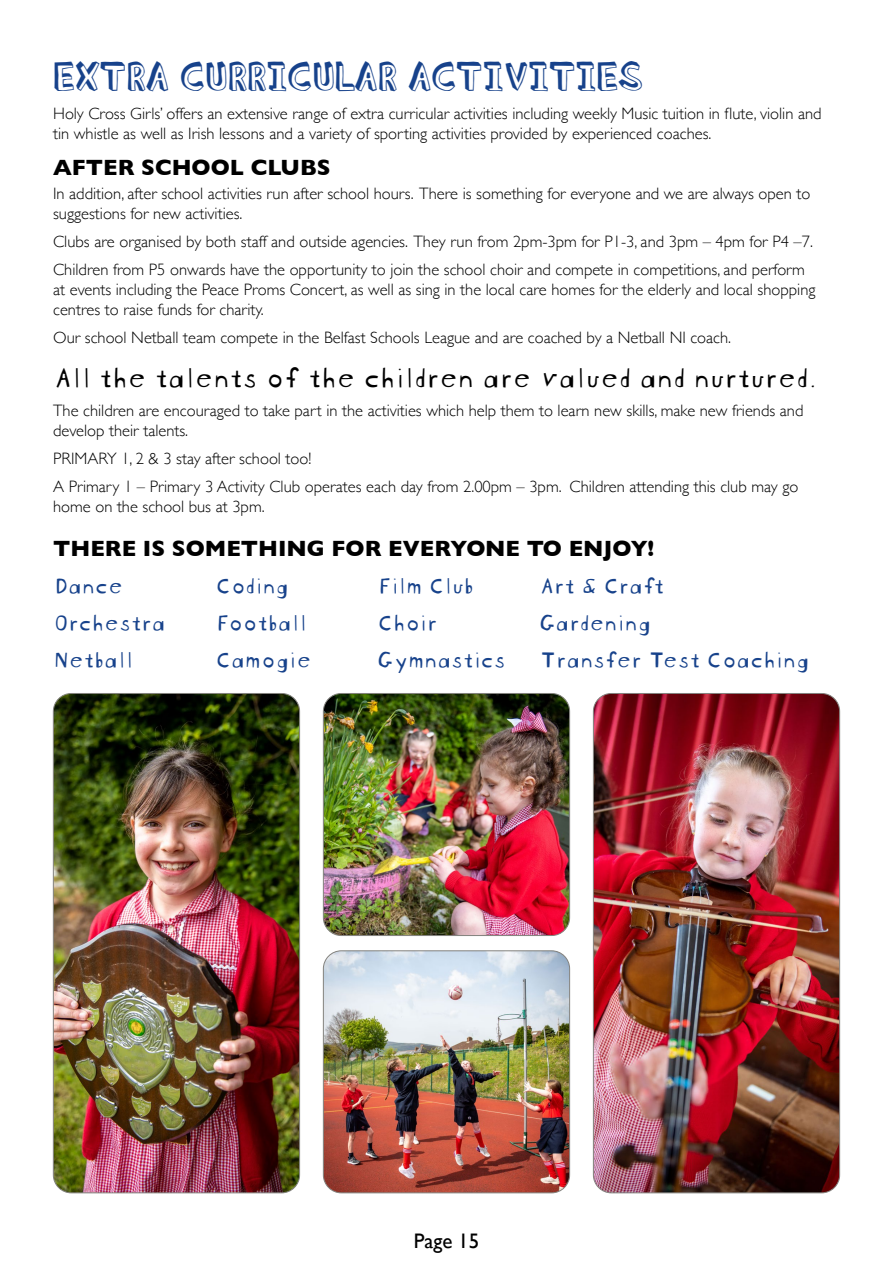
<style>
.page{position:relative;width:893px;height:1276px;background:#fff}
.page>*{position:absolute;margin:0;border:0;box-sizing:border-box;transform-origin:0 0}
.t1{font:39px "Blockhead OT Dark Side";color:#17428b}
.t2{font:30px "Blockhead OT Unplugged";color:#000}
.t3{font:24px "Blockhead OT Unplugged";color:#17428b}
.t4{font:700 22.5px "Gill Sans";color:#000}
.t5{font:21px "Gill Sans";color:#000}
.t6{font:300 16.5px/19.8px "Gill Sans";color:#000}
</style>
<div class="page">
<img style="left:53px;top:693px;width:247px;height:499px">
<div style="left:53px;top:693px;width:247px;height:500px;border:1px solid #83827e;border-radius:18px"></div>
<img style="left:323px;top:693px;width:247px;height:242px">
<div style="left:323px;top:693px;width:247px;height:242px;border:1px solid #83827e;border-radius:18px"></div>
<img style="left:593px;top:693px;width:247px;height:499px">
<div style="left:593px;top:693px;width:247px;height:500px;border:1px solid #83827e;border-radius:18px"></div>
<img style="left:323px;top:952px;width:247px;height:240px">
<div style="left:323px;top:950px;width:247px;height:243px;border:1px solid #83827e;border-radius:18px"></div>
<h1 class="t1" style="left:53px;top:43px;width:592px">EXTRA CURRICULAR ACTIVITIES</h1>
<p class="t6" style="left:53px;top:103px;width:770px">Holy Cross Girls’ offers an extensive range of extra curricular activities including weekly Music tuition in flute, violin and tin whistle as well as Irish lessons and a variety of sporting activities provided by experienced coaches.</p>
<h3 class="t4" style="left:53px;top:149px;width:279px">AFTER SCHOOL CLUBS</h3>
<p class="t6" style="left:53px;top:183px;width:759px">In addition, after school activities run after school hours. There is something for everyone and we are always open to suggestions for new activities.</p>
<p class="t6" style="left:53px;top:227px;width:761px;line-height:28.3px">Clubs are organised by both staff and outside agencies. They run from 2pm-3pm for P1-3, and 3pm – 4pm for P4 –7.<br>Children from P5 onwards have the opportunity to join the school choir and compete in competitions, and perform</p>
<p class="t6" style="left:53px;top:279px;width:764px">at events including the Peace Proms Concert, as well as sing in the local care homes for the elderly and local shopping centres to raise funds for charity.</p>
<p class="t6" style="left:53px;top:327px;width:679px">Our school Netball team compete in the Belfast Schools League and are coached by a Netball NI coach.</p>
<h2 class="t2" style="left:53px;top:353px;width:766px">All the talents of the children are valued and nurtured.</h2>
<p class="t6" style="left:53px;top:400px;width:752px">The children are encouraged to take part in the activities which help them to learn new skills, make new friends and develop their talents.</p>
<p class="t6" style="left:53px;top:444px;width:747px;line-height:28.3px">PRIMARY 1, 2 &amp; 3 stay after school too!<br>A Primary 1 – Primary 3 Activity Club operates each day from 2.00pm – 3pm. Children attending this club may go</p>
<p class="t6" style="left:53px;top:496px;width:213px">home on the school bus at 3pm.</p>
<h3 class="t4" style="left:53px;top:531px;width:603px">THERE IS SOMETHING FOR EVERYONE TO ENJOY!</h3>
<h3 class="t3" style="left:53px;top:565px;width:71px">Dance</h3>
<h3 class="t3" style="left:215px;top:565px;width:75px">Coding</h3>
<h3 class="t3" style="left:377px;top:565px;width:97px">Film Club</h3>
<h3 class="t3" style="left:539px;top:565px;width:126px">Art &amp; Craft</h3>
<h3 class="t3" style="left:53px;top:603px;width:113px">Orchestra</h3>
<h3 class="t3" style="left:215px;top:603px;width:93px">Football</h3>
<h3 class="t3" style="left:377px;top:603px;width:61px">Choir</h3>
<h3 class="t3" style="left:539px;top:603px;width:113px">Gardening</h3>
<h3 class="t3" style="left:53px;top:640px;width:81px">Netball</h3>
<h3 class="t3" style="left:215px;top:640px;width:97px">Camogie</h3>
<h3 class="t3" style="left:377px;top:640px;width:130px">Gymnastics</h3>
<h3 class="t3" style="left:539px;top:640px;width:271px">Transfer Test Coaching</h3>
<p class="t5" style="left:414px;top:1228px;width:67px">Page 15</p>
</div>
